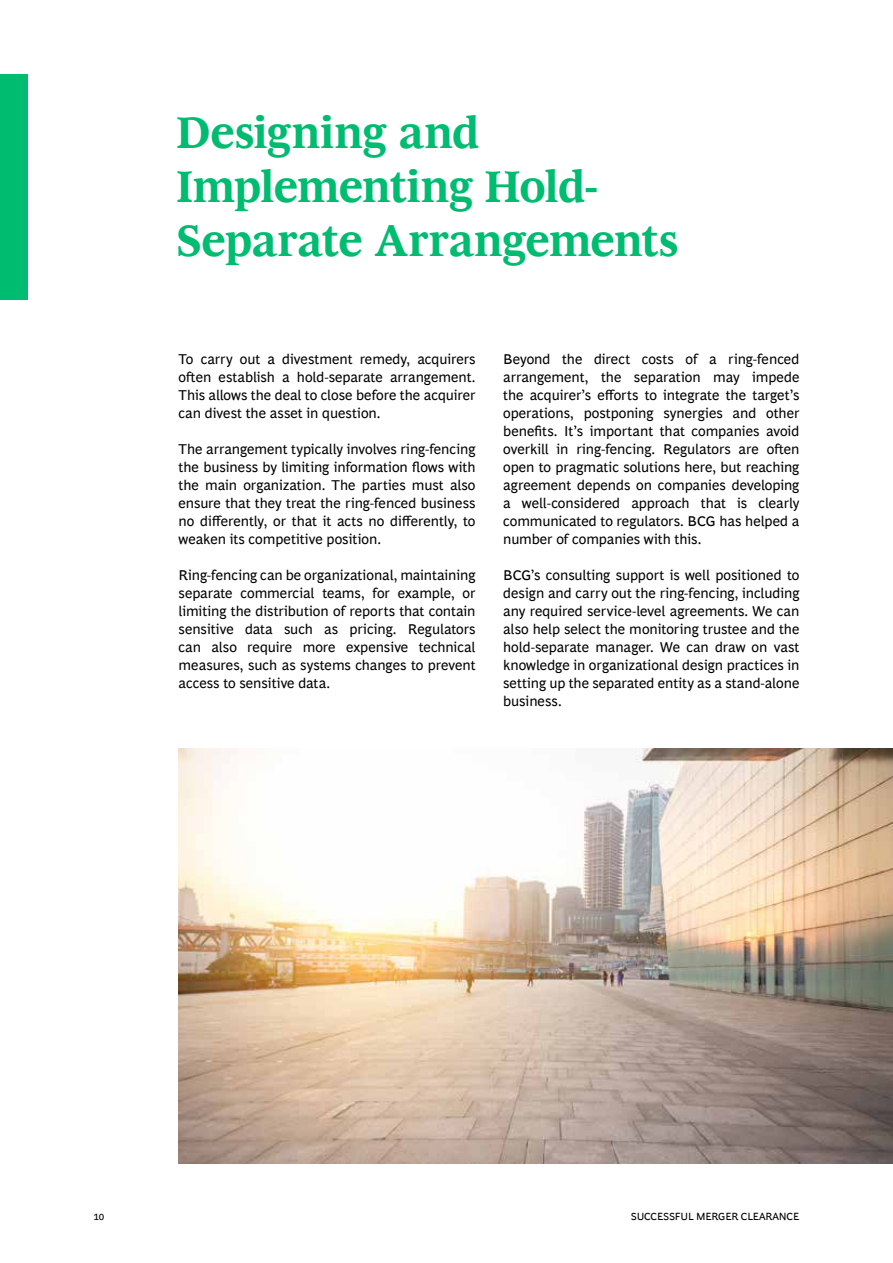
<style>
.page{position:relative;width:893px;height:1263px;background:#fff}
.page>*{position:absolute;margin:0;border:0;box-sizing:border-box;transform-origin:0 0}
.t1{font:700 45px/54px "Henderson BCG Serif";letter-spacing:-.01em;color:#00bc70}
.t2{font:14.25px/18px "Henderson BCG Sans";color:#000;text-align:justify}
.t3{font:10.5px "Henderson BCG Sans";letter-spacing:-.02em;color:#000}
</style>
<div class="page">
<div style="left:0;top:74px;width:28px;height:226px;background:#00bc70"></div>
<img style="left:179px;top:748px;width:714px;height:415px">
<h1 class="t1" style="left:176px;top:101px;width:504px">Designing and<br>Implementing Hold-<br>Separate Arrangements</h1>
<p class="t2" style="left:179px;top:348px;width:298px">To carry out a divestment remedy, acquirers often establish a hold-separate arrangement.<br>This allows the deal to close before the acquirer can divest the asset in question.</p>
<p class="t2" style="left:179px;top:438px;width:298px">The arrangement typically involves ring-fencing the business by limiting information flows with the main organization. The parties must also ensure that they treat the ring-fenced business no differently, or that it acts no differently, to weaken its competitive position.</p>
<p class="t2" style="left:179px;top:564px;width:298px">Ring-fencing can be organizational, maintaining separate commercial teams, for example, or limiting the distribution of reports that contain sensitive data such as pricing. Regulators can also require more expensive technical measures, such as systems changes to prevent access to sensitive data.</p>
<p class="t2" style="left:503px;top:348px;width:298px">Beyond the direct costs of a ring-fenced arrangement, the separation may impede the acquirer’s efforts to integrate the target’s operations, postponing synergies and other benefits. It’s important that companies avoid overkill in ring-fencing. Regulators are often open to pragmatic solutions here, but reaching agreement depends on companies developing a well-considered approach that is clearly communicated to regulators. BCG has helped a number of companies with this.</p>
<p class="t2" style="left:503px;top:564px;width:298px">BCG’s consulting support is well positioned to design and carry out the ring-fencing, including any required service-level agreements. We can also help select the monitoring trustee and the hold-separate manager. We can draw on vast knowledge in organizational design practices in setting up the separated entity as a stand-alone business.</p>
<p class="t3" style="left:94px;top:1209px;width:12px">10</p>
<p class="t3" style="left:631px;top:1209px;width:170px">SUCCESSFUL MERGER CLEARANCE</p>
</div>
